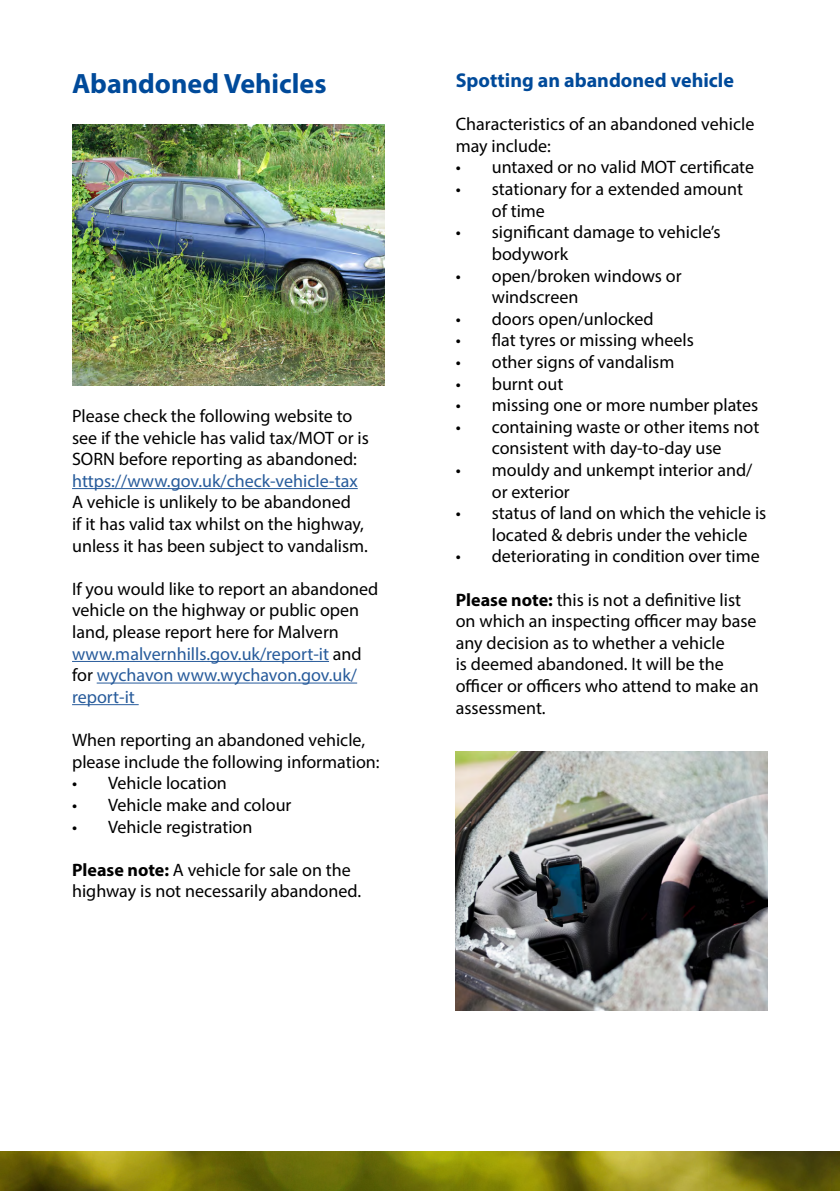
<style>
.page{position:relative;width:840px;height:1191px;background:#fff}
.page>*{position:absolute;margin:0;border:0;box-sizing:border-box;transform-origin:0 0}
.t1{font:700 28px "Myriad Pro";color:#004a9a}
.t2{font:700 20px "Myriad Pro";color:#004a9a}
.t3{font:18px/21.6px "Myriad Pro";color:#000}
.t4{font:18px "Myriad Pro";color:#275b9b}
.s1{color:#275b9b}
.s2{font-weight:700}
</style>
<div class="page">
<img style="left:0;top:1151px;width:839px;height:40px">
<hr style="left:72px;top:488px;width:285px;height:1px;background:#275b9b">
<hr style="left:72px;top:661px;width:257px;height:1px;background:#275b9b">
<hr style="left:97px;top:682px;width:260px;height:1px;background:#275b9b">
<hr style="left:72px;top:704px;width:67px;height:1px;background:#275b9b">
<img style="left:72px;top:125px;width:312px;height:261px">
<img style="left:455px;top:751px;width:312px;height:259px">
<h1 class="t1" style="left:72px;top:65px;width:256px">Abandoned Vehicles</h1>
<p class="t3" style="left:72px;top:405px;width:298px">Please check the following website to see if the vehicle has valid tax/MOT or is<br>SORN before reporting as abandoned:</p>
<p class="t4" style="left:72px;top:469px;width:287px">https://www.gov.uk/check-vehicle-tax</p>
<p class="t3" style="left:72px;top:491px;width:297px">A vehicle is unlikely to be abandoned<br>if it has valid tax whilst on the highway, unless it has been subject to vandalism.</p>
<p class="t3" style="left:72px;top:577px;width:308px">If you would like to report an abandoned vehicle on the highway or public open land, please report here for Malvern <span class="s1">www.malvernhills.gov.uk/report-it</span> and for <span class="s1">wychavon www.wychavon.gov.uk/ report-it</span></p>
<p class="t3" style="left:72px;top:729px;width:309px">When reporting an abandoned vehicle, please include the following information:</p>
<p class="t3" style="left:72px;top:772px;width:156px">• Vehicle location</p>
<p class="t3" style="left:72px;top:793px;width:221px">• Vehicle make and colour</p>
<p class="t3" style="left:72px;top:815px;width:182px">• Vehicle registration</p>
<p class="t3" style="left:72px;top:858px;width:290px"><span class="s2">Please note:</span> A vehicle for sale on the highway is not necessarily abandoned.</p>
<p class="t2" style="left:455px;top:67px;width:279px">Spotting an abandoned vehicle</p>
<p class="t3" style="left:455px;top:113px;width:300px">Characteristics of an abandoned vehicle may include:</p>
<p class="t3" style="left:455px;top:156px;width:300px">• untaxed or no valid MOT certificate</p>
<p class="t3" style="left:491px;top:178px;width:253px;text-indent:-36px">• stationary for a extended amount of time</p>
<p class="t3" style="left:491px;top:221px;width:230px;text-indent:-36px">• significant damage to vehicle’s bodywork</p>
<p class="t3" style="left:491px;top:264px;width:191px;text-indent:-36px">• open/broken windows or windscreen</p>
<p class="t3" style="left:455px;top:307px;width:199px">• doors open/unlocked</p>
<p class="t3" style="left:455px;top:329px;width:239px">• flat tyres or missing wheels</p>
<p class="t3" style="left:455px;top:351px;width:220px">• other signs of vandalism</p>
<p class="t3" style="left:455px;top:372px;width:109px">• burnt out</p>
<p class="t3" style="left:455px;top:394px;width:304px">• missing one or more number plates</p>
<p class="t3" style="left:455px;top:415px;width:305px;text-align:center">• containing waste or other items not consistent with day-to-day use</p>
<p class="t3" style="left:491px;top:459px;width:262px;text-indent:-36px">• mouldy and unkempt interior and/ or exterior</p>
<p class="t3" style="left:491px;top:502px;width:276px;text-indent:-36px">• status of land on which the vehicle is located &amp; debris under the vehicle</p>
<p class="t3" style="left:455px;top:545px;width:305px">• deteriorating in condition over time</p>
<p class="t3" style="left:455px;top:588px;width:304px"><span class="s2">Please note:</span> this is not a definitive list on which an inspecting officer may base any decision as to whether a vehicle<br>is deemed abandoned. It will be the officer or officers who attend to make an assessment.</p>
</div>
